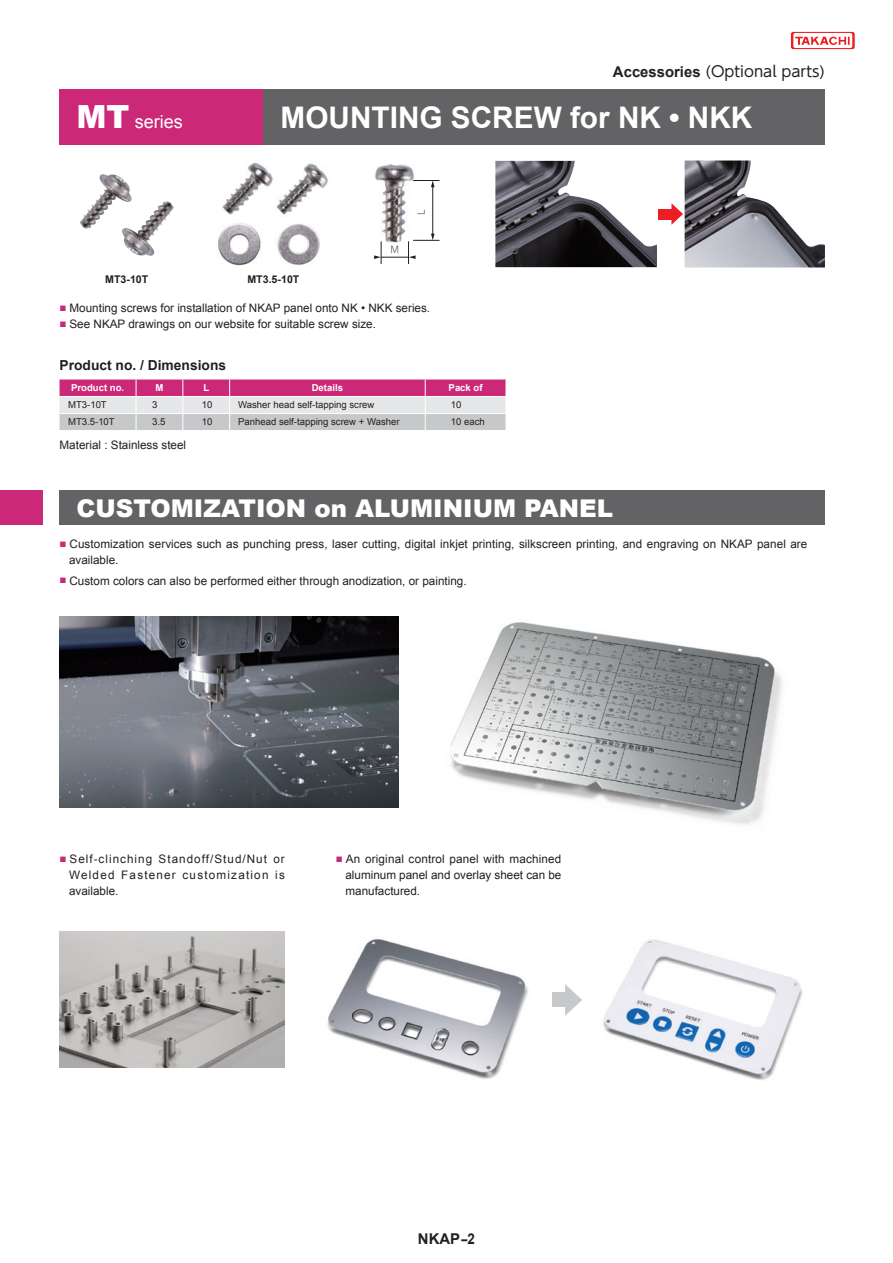
<style>
.page{position:relative;width:893px;height:1263px;background:#fff}
.page>*{position:absolute;margin:0;border:0;box-sizing:border-box;transform-origin:0 0}
.t1{font:700 29.7px "Arial";color:#fff}
.t2{font:900 24.45px "Arial";color:#fff}
.t3{font:18px "Arial";color:#fff}
.t4{font:14.85px "UD Shin Go Pr 6 N";color:#231f20}
.t5{font:700 14.85px "Arial";color:#231f20}
.t6{font:700 13.8px "Arial";color:#231f20}
.t7{font:11.7px/15.9px "Arial";color:#231f20;text-align:justify}
.t8{font:700 10.65px "Arial";color:#231f20}
.t9{font:9.6px "Arial";color:#231f20}
.t10{font:700 9.6px "Arial";color:#fff}
.t11{font:300 9.15px "Jun 101 Pro";color:#231f20}
.s1{font-family:"Arial";font-weight:700}
.s2{font-weight:900;font-size:31.95px}
.s3{color:#cc2878}
</style>
<div class="page">
<div style="left:60px;top:491px;width:765px;height:34px;background:#636366"></div>
<img style="left:685px;top:161px;width:140px;height:106px">
<svg style="left:671px;top:203px;width:12px;height:22px"></svg>
<div style="left:658px;top:209px;width:16px;height:10px;background:#ee1d23"></div>
<img style="left:327px;top:938px;width:202px;height:141px">
<img style="left:603px;top:939px;width:200px;height:141px">
<img style="left:450px;top:622px;width:332px;height:203px">
<img style="left:60px;top:932px;width:225px;height:136px">
<img style="left:60px;top:616px;width:338px;height:192px">
<svg style="left:565px;top:984px;width:17px;height:32px"></svg>
<div style="left:552px;top:992px;width:17px;height:15px;background:#c7c8ca"></div>
<img style="left:375px;top:164px;width:39px;height:70px">
<hr style="left:432px;top:186px;width:1px;height:49px;background:#231f20">
<svg style="left:413px;top:180px;width:27px;height:7px"></svg>
<svg style="left:374px;top:234px;width:66px;height:30px"></svg>
<img style="left:218px;top:163px;width:110px;height:103px">
<svg style="left:60px;top:379px;width:446px;height:51px;background:#d39db9"></svg>
<hr style="left:60px;top:396px;width:76px;height:1px;background:#fff">
<hr style="left:136px;top:396px;width:47px;height:1px;background:#fff">
<hr style="left:183px;top:396px;width:47px;height:1px;background:#fff">
<hr style="left:230px;top:396px;width:195px;height:1px;background:#fff">
<hr style="left:425px;top:396px;width:81px;height:1px;background:#fff">
<hr style="left:60px;top:413px;width:76px;height:1px;background:#fff">
<hr style="left:136px;top:413px;width:47px;height:1px;background:#fff">
<hr style="left:183px;top:413px;width:47px;height:1px;background:#fff">
<hr style="left:230px;top:413px;width:195px;height:1px;background:#fff">
<hr style="left:425px;top:413px;width:81px;height:1px;background:#fff">
<img style="left:80px;top:174px;width:52px;height:55px">
<img style="left:122px;top:201px;width:52px;height:55px">
<img style="left:495px;top:161px;width:162px;height:106px">
<div style="left:0;top:491px;width:43px;height:34px;background:#cc2878"></div>
<div style="left:60px;top:89px;width:204px;height:56px;background:#cc2878"></div>
<div style="left:264px;top:89px;width:561px;height:56px;background:#636366"></div>
<svg style="left:791px;top:32px;width:64px;height:17px"></svg>
<p class="t4" style="left:613px;top:59px;width:213px"><span class="s1">Accessories</span> (Optional parts)</p>
<h3 class="t3" style="left:77px;top:110px;width:108px"><span class="s2">MT</span> series</h3>
<h1 class="t1" style="left:281px;top:98px;width:473px">MOUNTING SCREW for NK • NKK</h1>
<p class="t8" style="left:105px;top:273px;width:45px">MT3-10T</p>
<p class="t8" style="left:247px;top:273px;width:53px">MT3.5-10T</p>
<p class="t11" style="left:390px;top:242px;width:10px">M</p>
<p class="t11" style="left:414px;top:215px;width:7px;rotate:-90deg">L</p>
<p class="t7" style="left:60px;top:300px;width:372px"><span class="s3">■</span> Mounting screws for installation of NKAP panel onto NK • NKK series.</p>
<p class="t7" style="left:60px;top:316px;width:318px"><span class="s3">■</span> See NKAP drawings on our website for suitable screw size.</p>
<p class="t6" style="left:60px;top:356px;width:168px">Product no. / Dimensions</p>
<p class="t10" style="left:71px;top:382px;width:55px">Product no.</p>
<p class="t10" style="left:155px;top:382px;width:9px">M</p>
<p class="t10" style="left:203px;top:382px;width:7px">L</p>
<p class="t10" style="left:312px;top:382px;width:33px">Details</p>
<p class="t10" style="left:449px;top:382px;width:36px">Pack of</p>
<p class="t9" style="left:68px;top:399px;width:40px">MT3-10T</p>
<p class="t9" style="left:152px;top:399px;width:7px">3</p>
<p class="t9" style="left:202px;top:399px;width:12px">10</p>
<p class="t9" style="left:238px;top:399px;width:138px">Washer head self-tapping screw</p>
<p class="t9" style="left:451px;top:399px;width:12px">10</p>
<p class="t9" style="left:68px;top:416px;width:48px">MT3.5-10T</p>
<p class="t9" style="left:152px;top:416px;width:15px">3.5</p>
<p class="t9" style="left:202px;top:416px;width:12px">10</p>
<p class="t9" style="left:238px;top:416px;width:163px">Panhead self-tapping screw + Washer</p>
<p class="t9" style="left:451px;top:416px;width:36px">10 each</p>
<p class="t7" style="left:60px;top:437px;width:128px">Material : Stainless steel</p>
<h2 class="t2" style="left:77px;top:490px;width:538px">CUSTOMIZATION on ALUMINIUM PANEL</h2>
<p class="t7" style="left:69px;top:536px;width:740px;text-indent:-10px"><span class="s3">■</span> Customization services such as punching press, laser cutting, digital inkjet printing, silkscreen printing, and engraving on NKAP panel are available.</p>
<p class="t7" style="left:60px;top:572px;width:409px"><span class="s3">■</span> Custom colors can also be performed either through anodization, or painting.</p>
<p class="t7" style="left:69px;top:851px;width:217px;text-indent:-10px"><span class="s3">■</span> Self-clinching Standoff/Stud/Nut or Welded Fastener customization is available.</p>
<p class="t7" style="left:345px;top:851px;width:217px;text-indent:-10px"><span class="s3">■</span> An original control panel with machined aluminum panel and overlay sheet can be manufactured.</p>
<p class="t5" style="left:418px;top:1229px;width:59px">NKAP-2</p>
</div>
